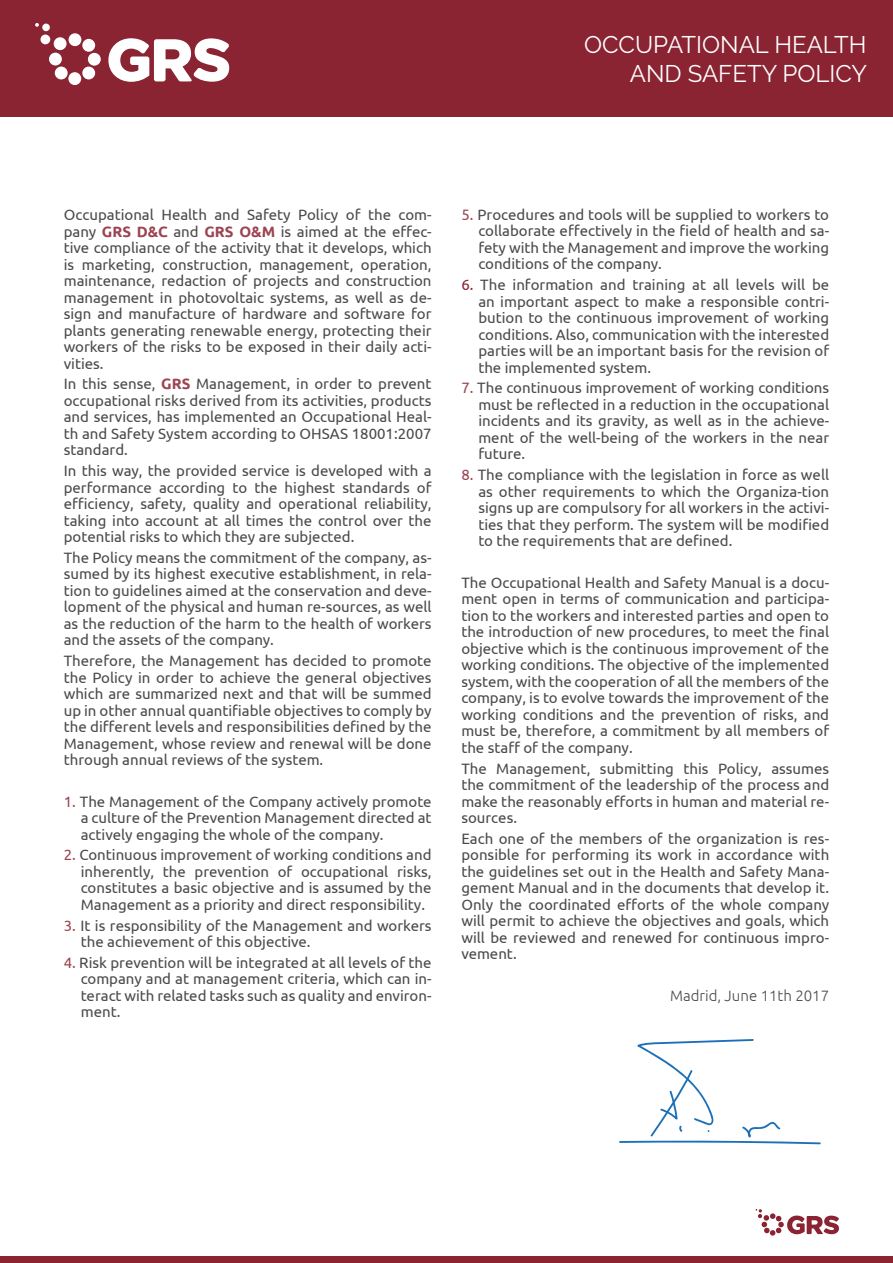
<style>
.page{position:relative;width:893px;height:1263px;background:#fff}
.page>*{position:absolute;margin:0;border:0;box-sizing:border-box;transform-origin:0 0}
.t1{font:24px/28.8px "Raleway";color:#fff;text-align:right}
.t2{font:15px/16.5px "Ubuntu";color:#4a4a49;text-align:justify}
.t3{font:300 15px "Ubuntu";color:#4a4a49}
.s1{font-weight:700;color:#9c4451}
.s2{color:#9c4451}
.s3{color:#8a2332}
</style>
<div class="page">
<div style="left:0;top:0;width:893px;height:117px;background:#8a2332"></div>
<div style="left:82px;top:67px;width:13px;height:12px;background:#fff;border-radius:50%"></div>
<div style="left:88px;top:53px;width:13px;height:13px;background:#fff;border-radius:50%"></div>
<div style="left:82px;top:39px;width:13px;height:13px;background:#fff;border-radius:50%"></div>
<div style="left:54px;top:37px;width:13px;height:13px;background:#fff;border-radius:50%"></div>
<div style="left:55px;top:67px;width:13px;height:12px;background:#fff;border-radius:50%"></div>
<div style="left:68px;top:72px;width:13px;height:13px;background:#fff;border-radius:50%"></div>
<div style="left:69px;top:33px;width:12px;height:13px;background:#fff;border-radius:50%"></div>
<div style="left:49px;top:53px;width:13px;height:12px;background:#fff;border-radius:50%"></div>
<div style="left:40px;top:35px;width:10px;height:9px;background:#fff;border-radius:50%"></div>
<div style="left:42px;top:24px;width:8px;height:7px;background:#fff;border-radius:50%"></div>
<svg style="left:35px;top:23px;width:4px;height:4px"></svg>
<svg style="left:108px;top:38px;width:121px;height:44px"></svg>
<div style="left:0;top:1256px;width:893px;height:7px;background:#8a2332"></div>
<svg style="left:756px;top:1209px;width:83px;height:26px"></svg>
<svg style="left:619px;top:1039px;width:202px;height:105px"></svg>
<h1 class="t1" style="left:584px;top:30px;width:285px">OCCUPATIONAL HEALTH<br>AND SAFETY POLICY</h1>
<p class="t2" style="left:64px;top:206px;width:369px">Occupational Health and Safety Policy of the com&shy;pany <span class="s1">GRS D&amp;C</span> and <span class="s1">GRS O&amp;M</span> is aimed at the effec&shy;tive compliance of the activity that it develops, which is marketing, construction, management, operation, maintenance, redaction of projects and construction management in photovoltaic systems, as well as de&shy;sign and manufacture of hardware and software for plants generating renewable energy, protecting their workers of the risks to be exposed in their daily acti&shy;vities.</p>
<p class="t2" style="left:64px;top:375px;width:369px">In this sense, <span class="s1">GRS</span> Management, in order to prevent occupational risks derived from its activities, products and services, has implemented an Occupational Heal&shy;th and Safety System according to OHSAS 18001:2007 standard.</p>
<p class="t2" style="left:64px;top:462px;width:369px">In this way, the provided service is developed with a performance according to the highest standards of efficiency, safety, quality and operational reliability, taking into account at all times the control over the potential risks to which they are subjected.</p>
<p class="t2" style="left:64px;top:549px;width:369px">The Policy means the commitment of the company, as&shy;sumed by its highest executive establishment, in rela&shy;tion to guidelines aimed at the conservation and deve&shy;lopment of the physical and human re-sources, as well as the reduction of the harm to the health of workers and the assets of the company.</p>
<p class="t2" style="left:64px;top:652px;width:369px">Therefore, the Management has decided to promote the Policy in order to achieve the general objectives which are summarized next and that will be summed up in other annual quantifiable objectives to comply by the different levels and responsibilities defined by the Management, whose review and renewal will be done through annual reviews of the system.</p>
<p class="t2" style="left:81px;top:792px;width:352px;text-indent:-17px"><span class="s2">1.</span> The Management of the Company actively promote a culture of the Prevention Management directed at actively engaging the whole of the company.</p>
<p class="t2" style="left:81px;top:846px;width:352px;text-indent:-17px"><span class="s2">2.</span> Continuous improvement of working conditions and inherently, the prevention of occupational risks, constitutes a basic objective and is assumed by the Management as a priority and direct responsibility.</p>
<p class="t2" style="left:81px;top:916px;width:352px;text-indent:-17px"><span class="s2">3.</span> It is responsibility of the Management and workers the achievement of this objective.</p>
<p class="t2" style="left:81px;top:954px;width:352px;text-indent:-17px"><span class="s2">4.</span> Risk prevention will be integrated at all levels of the company and at management criteria, which can in&shy;teract with related tasks such as quality and environ&shy;ment.</p>
<p class="t2" style="left:478px;top:206px;width:352px;text-indent:-17px"><span class="s2">5.</span> Procedures and tools will be supplied to workers to collaborate effectively in the field of health and sa&shy;fety with the Management and improve the working conditions of the company.</p>
<p class="t2" style="left:478px;top:276px;width:352px;text-indent:-17px"><span class="s3">6.</span> The information and training at all levels will be an important aspect to make a responsible contri&shy;bution to the continuous improvement of working conditions. Also, communication with the interested parties will be an important basis for the revision of the implemented system.</p>
<p class="t2" style="left:478px;top:379px;width:352px;text-indent:-17px"><span class="s2">7.</span> The continuous improvement of working conditions must be reflected in a reduction in the occupational incidents and its gravity, as well as in the achieve&shy;ment of the well-being of the workers in the near future.</p>
<p class="t2" style="left:478px;top:466px;width:352px;text-indent:-17px"><span class="s2">8.</span> The compliance with the legislation in force as well as other requirements to which the Organiza-tion signs up are compulsory for all workers in the activi&shy;ties that they perform. The system will be modified to the requirements that are defined.</p>
<p class="t2" style="left:461px;top:574px;width:369px">The Occupational Health and Safety Manual is a docu&shy;ment open in terms of communication and participa&shy;tion to the workers and interested parties and open to the introduction of new procedures, to meet the final objective which is the continuous improvement of the working conditions. The objective of the implemented system, with the cooperation of all the members of the company, is to evolve towards the improvement of the working conditions and the prevention of risks, and must be, therefore, a commitment by all members of the staff of the company.</p>
<p class="t2" style="left:461px;top:759px;width:369px">The Management, submitting this Policy, assumes the commitment of the leadership of the process and make the reasonably efforts in human and material re&shy;sources.</p>
<p class="t2" style="left:461px;top:830px;width:369px">Each one of the members of the organization is res&shy;ponsible for performing its work in accordance with the guidelines set out in the Health and Safety Mana&shy;gement Manual and in the documents that develop it.<br>Only the coordinated efforts of the whole company will permit to achieve the objectives and goals, which will be reviewed and renewed for continuous impro&shy;vement.</p>
<p class="t3" style="left:670px;top:986px;width:160px">Madrid, June 11th 2017</p>
</div>
